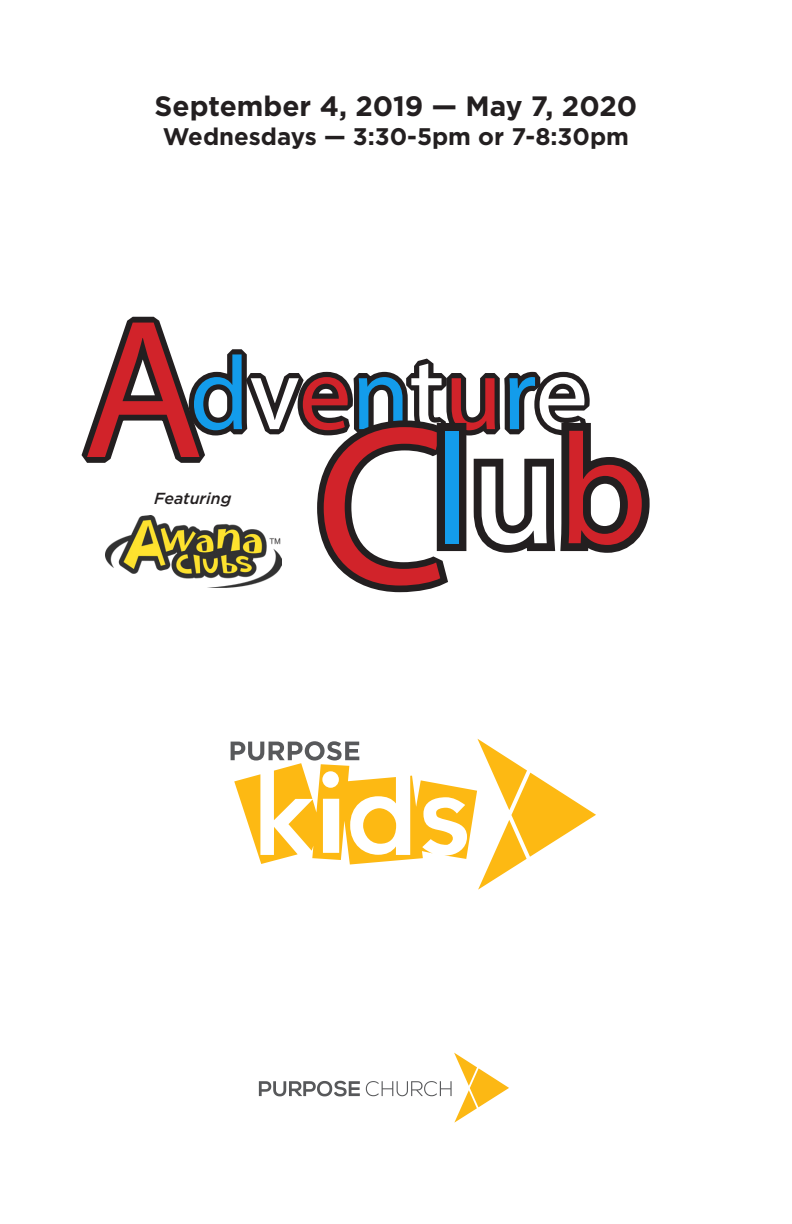
<style>
.page{position:relative;width:792px;height:1224px;background:#fff}
.page>*{position:absolute;margin:0;border:0;box-sizing:border-box;transform-origin:0 0}
.t1{font:228px "Myriad Pro";color:#d1232a}
.t2{font:199.4px "Myriad Pro";color:#d1232a}
.t3{font:158.4px "Myriad Pro";color:#139ceb}
.t4{font:105.2px "Myriad Pro";color:#139ceb}
.t5{font:700 28px "Gotham";color:#231f20}
.t6{font:700 24px "Gotham";color:#231f20}
.t7{font:italic 500 16px "Gotham";color:#231f20}
.s1{color:#fff}
.s2{color:#d1232a}
</style>
<div class="page">
<svg style="left:81px;top:316px;width:563px;height:277px"></svg>
<img style="left:105px;top:516px;width:176px;height:72px">
<svg style="left:259px;top:1053px;width:250px;height:70px"></svg>
<svg style="left:231px;top:739px;width:365px;height:151px"></svg>
<p class="t5" style="left:155px;top:88px;width:484px">September 4, 2019 — May 7, 2020</p>
<p class="t6" style="left:163px;top:120px;width:468px">Wednesdays — 3:30-5pm or 7-8:30pm</p>
<p class="t2" style="left:82px;top:267px;width:124px">A</p>
<p class="t4" style="left:190px;top:329px;width:400px">d<span class="s1">v</span><span class="s2">e</span>n<span class="s1">t</span><span class="s2">u</span>r<span class="s1">e</span></p>
<p class="t1" style="left:316px;top:366px;width:134px">C</p>
<p class="t3" style="left:433px;top:392px;width:216px">l<span class="s1">u</span><span class="s2">b</span></p>
<p class="t7" style="left:154px;top:488px;width:79px">Featuring</p>
</div>
